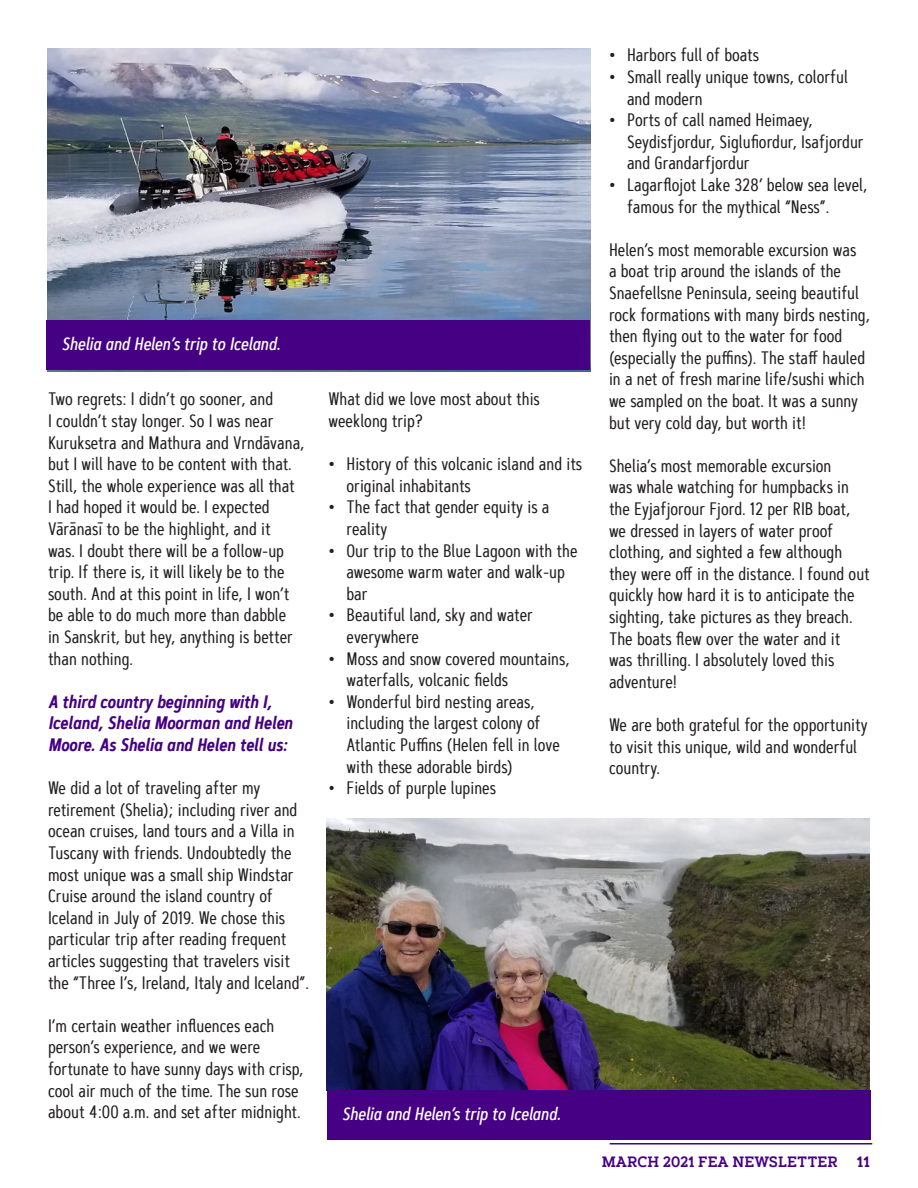
<style>
.page{position:relative;width:918px;height:1188px;background:#fff}
.page>*{position:absolute;margin:0;border:0;box-sizing:border-box;transform-origin:0 0}
.t1{font:18px/21.6px "Artegra Sans Cn";color:#231f20}
.t2{font:18px/21.6px "Artegra Sans Cn S Bold It";color:#450084}
.t3{font:18px "Artegra Sans Cn Medium It";color:#fff}
.t4{font:600 15px "Artegra Slab";color:#450084;scale:.92 1}
.t5{font:600 15px "Artegra Slab";color:#450084}
</style>
<div class="page">
<hr style="left:610px;top:1143px;width:262px;height:1px;background:#450084">
<img style="left:47px;top:48px;width:543px;height:324px">
<img style="left:327px;top:819px;width:543px;height:271px">
<div style="left:47px;top:320px;width:543px;height:50px;background:#450084"></div>
<div style="left:327px;top:1090px;width:544px;height:50px;background:#450084"></div>
<p class="t3" style="left:62px;top:331px;width:220px">Shelia and Helen’s trip to Iceland.</p>
<p class="t1" style="left:48px;top:388px;width:258px">Two regrets: I didn’t go sooner, and<br>I couldn’t stay longer. So I was near Kuruksetra and Mathura and Vrndāvana, but I will have to be content with that.<br>Still, the whole experience was all that<br>I had hoped it would be. I expected Vārānasī to be the highlight, and it<br>was. I doubt there will be a follow-up trip. If there is, it will likely be to the south. And at this point in life, I won’t be able to do much more than dabble<br>in Sanskrit, but hey, anything is better than nothing.</p>
<p class="t2" style="left:48px;top:691px;width:246px">A third country beginning with I,<br>Iceland, Shelia Moorman and Helen<br>Moore. As Shelia and Helen tell us:</p>
<p class="t1" style="left:48px;top:777px;width:262px">We did a lot of traveling after my retirement (Shelia); including river and ocean cruises, land tours and a Villa in Tuscany with friends. Undoubtedly the most unique was a small ship Windstar Cruise around the island country of Iceland in July of 2019. We chose this particular trip after reading frequent articles suggesting that travelers visit the “Three I’s, Ireland, Italy and Iceland”.</p>
<p class="t1" style="left:48px;top:1014px;width:257px">I’m certain weather influences each person’s experience, and we were fortunate to have sunny days with crisp, cool air much of the time. The sun rose about 4:00 a.m. and set after midnight.</p>
<p class="t1" style="left:328px;top:388px;width:213px">What did we love most about this weeklong trip?</p>
<p class="t1" style="left:346px;top:453px;width:237px;text-indent:-18px">• History of this volcanic island and its original inhabitants</p>
<p class="t1" style="left:346px;top:496px;width:204px;text-indent:-18px">• The fact that gender equity is a reality</p>
<p class="t1" style="left:346px;top:539px;width:233px;text-indent:-18px">• Our trip to the Blue Lagoon with the awesome warm water and walk-up bar</p>
<p class="t1" style="left:346px;top:604px;width:188px;text-indent:-18px">• Beautiful land, sky and water everywhere</p>
<p class="t1" style="left:346px;top:647px;width:225px;text-indent:-18px">• Moss and snow covered mountains, waterfalls, volcanic fields</p>
<p class="t1" style="left:346px;top:690px;width:215px;text-indent:-18px">• Wonderful bird nesting areas, including the largest colony of<br>Atlantic Puffins (Helen fell in love with these adorable birds)</p>
<p class="t1" style="left:328px;top:777px;width:169px">• Fields of purple lupines</p>
<p class="t1" style="left:609px;top:44px;width:152px">• Harbors full of boats</p>
<p class="t1" style="left:627px;top:66px;width:222px;text-indent:-18px">• Small really unique towns, colorful and modern</p>
<p class="t1" style="left:627px;top:109px;width:238px;text-indent:-18px">• Ports of call named Heimaey,<br>Seydisfjordur, Siglufiordur, Isafjordur and Grandarfjordur</p>
<p class="t1" style="left:627px;top:174px;width:242px;text-indent:-18px">• Lagarflojot Lake 328’ below sea level, famous for the mythical “Ness”.</p>
<p class="t1" style="left:609px;top:238px;width:263px">Helen’s most memorable excursion was<br>a boat trip around the islands of the Snaefellsne Peninsula, seeing beautiful rock formations with many birds nesting, then flying out to the water for food (especially the puffins). The staff hauled in a net of fresh marine life/sushi which we sampled on the boat. It was a sunny but very cold day, but worth it!</p>
<p class="t1" style="left:609px;top:454px;width:262px">Shelia’s most memorable excursion<br>was whale watching for humpbacks in the Eyjafjorour Fjord. 12 per RIB boat, we dressed in layers of water proof clothing, and sighted a few although they were off in the distance. I found out quickly how hard it is to anticipate the sighting, take pictures as they breach.<br>The boats flew over the water and it<br>was thrilling. I absolutely loved this adventure!</p>
<p class="t1" style="left:609px;top:714px;width:260px">We are both grateful for the opportunity to visit this unique, wild and wonderful country.</p>
<p class="t3" style="left:342px;top:1101px;width:220px">Shelia and Helen’s trip to Iceland.</p>
<p class="t4" style="left:602px;top:1151px;width:258px">MARCH 2021 FEA NEWSLETTER</p>
<p class="t5" style="left:857px;top:1151px;width:14px">11</p>
</div>
